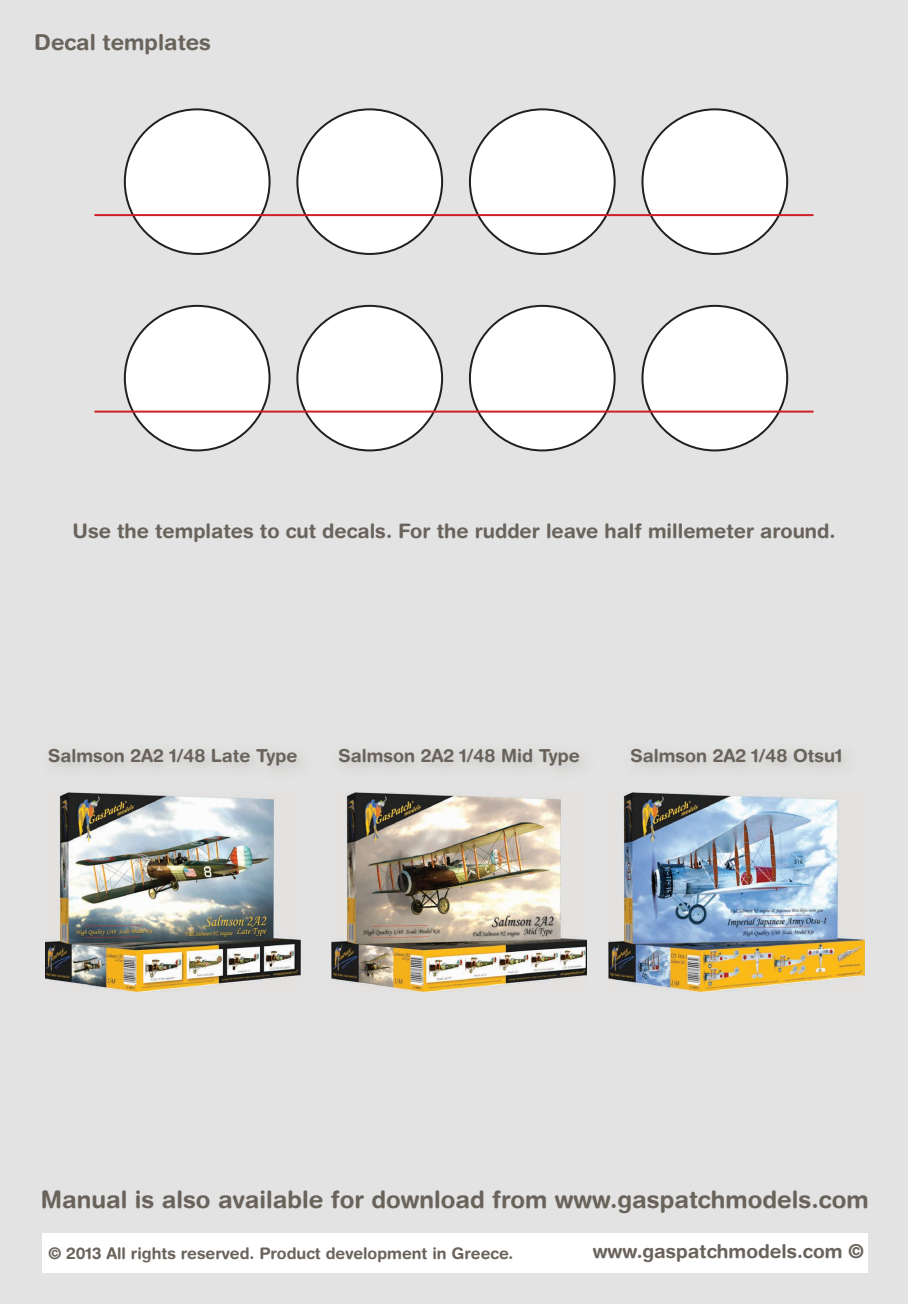
<style>
.page{position:relative;width:908px;height:1304px;background:#fff}
.page>*{position:absolute;margin:0;border:0;box-sizing:border-box;transform-origin:0 0}
.t1{font:700 24px "Helvetica Rounded LT";color:#6a635c}
.t2{font:700 22px "Helvetica Rounded LT";color:#6a635c}
.t3{font:700 20px "Helvetica Rounded LT";color:#6a635c}
.t4{font:700 19.2px "Helvetica Rounded LT";color:#6a635c}
.t5{font:700 18px "Helvetica Rounded LT";color:#6a635c}
.t6{font:700 16px "Helvetica Rounded LT";color:#6a635c}
</style>
<div class="page">
<div style="left:0;top:0;width:907px;height:1304px;background:#e2e3e2"></div>
<div style="left:42px;top:1233px;width:825px;height:40px;background:#fff"></div>
<img style="left:45px;top:793px;width:255px;height:199px">
<img style="left:331px;top:793px;width:255px;height:199px">
<img style="left:608px;top:793px;width:255px;height:199px">
<svg style="left:124px;top:108px;width:146px;height:147px"></svg>
<svg style="left:296px;top:108px;width:147px;height:147px"></svg>
<svg style="left:468px;top:108px;width:147px;height:147px"></svg>
<svg style="left:641px;top:108px;width:146px;height:147px"></svg>
<hr style="left:94px;top:214px;width:719px;height:2px;background:#cf2027">
<svg style="left:124px;top:305px;width:146px;height:146px"></svg>
<svg style="left:296px;top:305px;width:147px;height:146px"></svg>
<svg style="left:468px;top:305px;width:147px;height:146px"></svg>
<svg style="left:641px;top:305px;width:146px;height:146px"></svg>
<hr style="left:94px;top:411px;width:719px;height:2px;background:#cf2027">
<p class="t2" style="left:34px;top:29px;width:178px">Decal templates</p>
<p class="t3" style="left:72px;top:519px;width:764px">Use the templates to cut decals. For the rudder leave half millemeter around.</p>
<p class="t5" style="left:48px;top:745px;width:250px">Salmson 2A2 1/48 Late Type</p>
<p class="t5" style="left:338px;top:745px;width:243px">Salmson 2A2 1/48 Mid Type</p>
<p class="t5" style="left:630px;top:745px;width:213px">Salmson 2A2 1/48 Otsu1</p>
<p class="t1" style="left:41px;top:1184px;width:829px">Manual is also available for download from www.gaspatchmodels.com</p>
<p class="t6" style="left:48px;top:1243px;width:466px">© 2013 All rights reserved. Product development in Greece.</p>
<p class="t4" style="left:592px;top:1240px;width:272px">www.gaspatchmodels.com ©</p>
</div>
